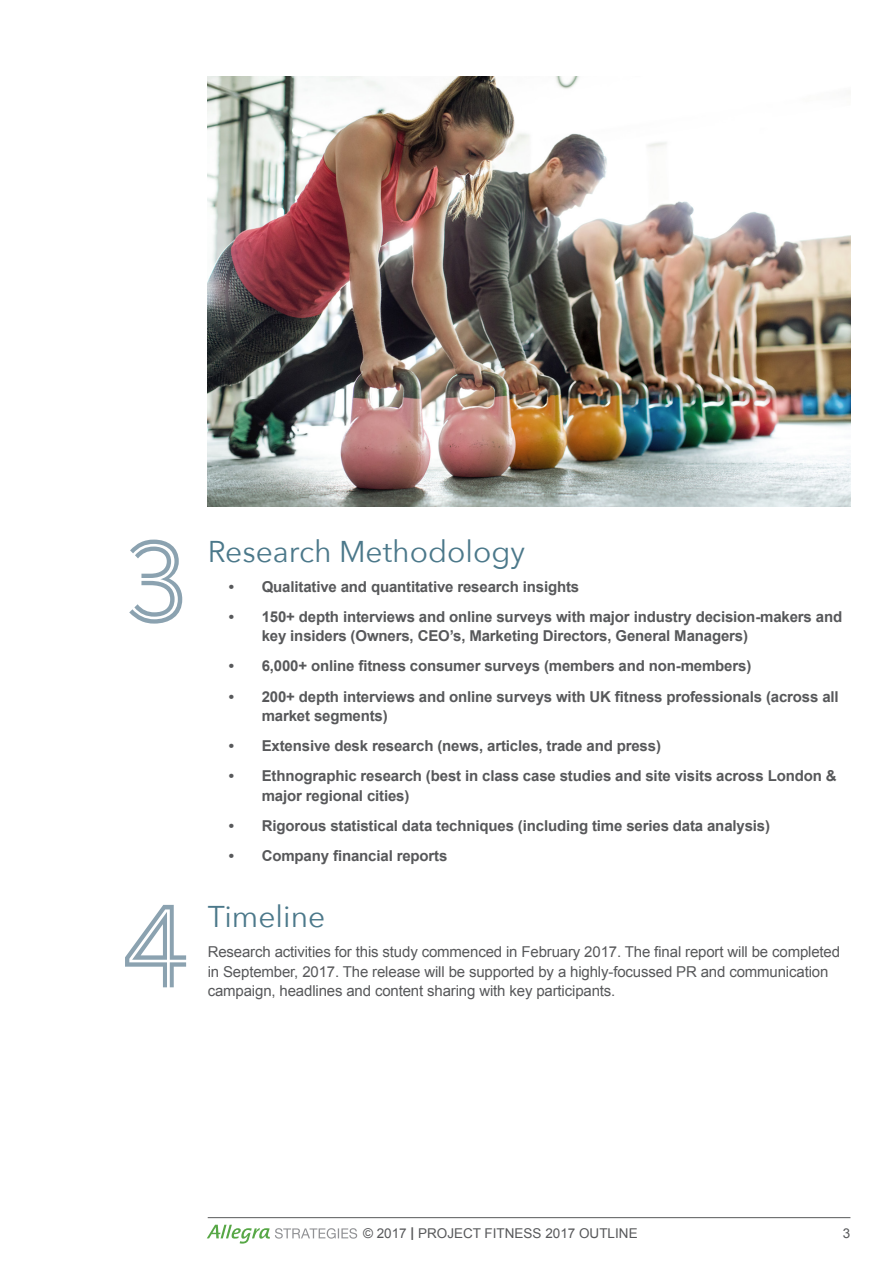
<style>
.page{position:relative;width:893px;height:1263px;background:#fff}
.page>*{position:absolute;margin:0;border:0;box-sizing:border-box;transform-origin:0 0}
.Paragraph_Style_1{font:120px "AW Conqueror Inline";color:#8ba2b0}
.t1{font:30px "Avenir Next";color:#4b788a}
.t2{font:700 15px/19.5px "Arial";letter-spacing:-.01em;color:#57585a}
.t3{font:15px/19.5px "Arial";letter-spacing:-.01em;color:#57585a}
.t4{font:13.5px "Arial";color:#57585a}
.s1{font-weight:700}
</style>
<div class="page">
<hr style="left:208px;top:1217px;width:642px;height:1px;background:#57585a">
<svg style="left:207px;top:1225px;width:150px;height:18px"></svg>
<img style="left:208px;top:77px;width:642px;height:429px">
<p class="Paragraph_Style_1" style="left:123px;top:525px;width:68px">3</p>
<p class="Paragraph_Style_1" style="left:120px;top:891px;width:71px">4</p>
<p class="t1" style="left:208px;top:526px;width:319px">Research Methodology</p>
<p class="t2" style="left:229px;top:577px;width:352px">• Qualitative and quantitative research insights</p>
<p class="t2" style="left:262px;top:607px;width:582px;text-indent:-33px">• 150+ depth interviews and online surveys with major industry decision-makers and key insiders (Owners, CEO’s, Marketing Directors, General Managers)</p>
<p class="t2" style="left:229px;top:657px;width:524px">• 6,000+ online fitness consumer surveys (members and non-members)</p>
<p class="t2" style="left:262px;top:687px;width:578px;text-indent:-33px">• 200+ depth interviews and online surveys with UK fitness professionals (across all market segments)</p>
<p class="t2" style="left:229px;top:737px;width:434px">• Extensive desk research (news, articles, trade and press)</p>
<p class="t2" style="left:262px;top:767px;width:576px;text-indent:-33px">• Ethnographic research (best in class case studies and site visits across London &amp; major regional cities)</p>
<p class="t2" style="left:229px;top:816px;width:543px">• Rigorous statistical data techniques (including time series data analysis)</p>
<p class="t2" style="left:229px;top:847px;width:220px">• Company financial reports</p>
<p class="t1" style="left:208px;top:891px;width:119px">Timeline</p>
<p class="t3" style="left:208px;top:942px;width:634px">Research activities for this study commenced in February 2017. The final report will be completed in September, 2017. The release will be supported by a highly-focussed PR and communication campaign, headlines and content sharing with key participants.</p>
<p class="t4" style="left:363px;top:1225px;width:276px">© 2017 <span class="s1">|</span> PROJECT FITNESS 2017 OUTLINE</p>
<p class="t4" style="left:843px;top:1225px;width:9px">3</p>
</div>
